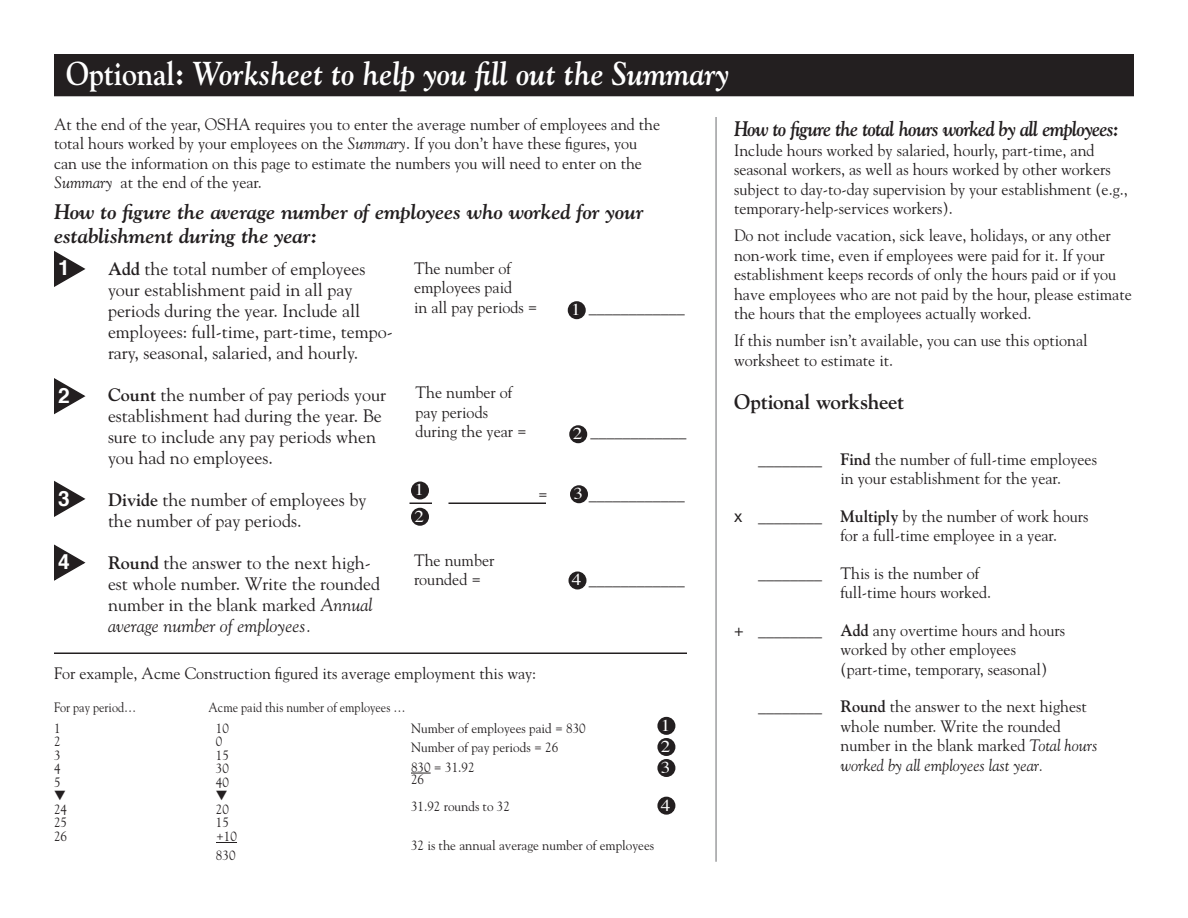
<style>
.page{position:relative;width:1188px;height:918px;background:#fff}
.page>*{position:absolute;margin:0;border:0;box-sizing:border-box;transform-origin:0 0}
.t1{font:italic 700 33px "Goudy";color:#fff;scale:.9 1}
.t2{font:italic 700 21px/24px "Goudy";letter-spacing:-.015em;color:#231f20}
.t3{font:italic 700 21px "Goudy";letter-spacing:-.035em;color:#231f20;scale:.88 1}
.t4{font:700 21px "Goudy";letter-spacing:-.015em;color:#231f20}
.t5{font:700 21px "Helvetica";color:#fff}
.t6{font:18px/21px "Goudy";color:#231f20}
.t7{font:16.5px/19.5px "Goudy";color:#231f20}
.t8{font:16.5px/21px "Times";color:#fff;scale:1.16 1}
.t9{font:16.5px "Helvetica Neue";color:#231f20}
.t10{font:13.5px/19.5px "Goudy";color:#231f20}
.t11{font:13.5px "Goudy";color:#231f20;scale:.9 1}
.s1{font-style:normal}
.s2{font-style:italic}
.s3{font-weight:700}
.s4{font-family:"Times";color:#fff}
</style>
<div class="page">
<svg style="left:54px;top:544px;width:32px;height:37px"></svg>
<svg style="left:54px;top:480px;width:32px;height:37px"></svg>
<svg style="left:54px;top:378px;width:32px;height:37px"></svg>
<svg style="left:54px;top:251px;width:32px;height:36px"></svg>
<div style="left:55px;top:55px;width:1078px;height:41px;background:#231f20"></div>
<div style="left:54px;top:54px;width:1080px;height:42px;border:2px solid #231f20"></div>
<hr style="left:410px;top:502px;width:22px;height:2px;background:#231f20">
<hr style="left:448px;top:502px;width:98px;height:2px;background:#231f20">
<hr style="left:54px;top:652px;width:633px;height:2px;background:#231f20">
<svg style="left:216px;top:842px;width:21px;height:1px"></svg>
<svg style="left:411px;top:773px;width:20px;height:1px"></svg>
<div style="left:570px;top:485px;width:18px;height:18px;background:#231f20;border-radius:50%"></div>
<div style="left:411px;top:508px;width:18px;height:18px;background:#231f20;border-radius:50%"></div>
<div style="left:568px;top:301px;width:18px;height:18px;background:#231f20;border-radius:50%"></div>
<div style="left:568px;top:572px;width:18px;height:18px;background:#231f20;border-radius:50%"></div>
<div style="left:657px;top:717px;width:18px;height:18px;background:#231f20;border-radius:50%"></div>
<div style="left:411px;top:482px;width:18px;height:18px;background:#231f20;border-radius:50%"></div>
<div style="left:569px;top:425px;width:18px;height:18px;background:#231f20;border-radius:50%"></div>
<div style="left:657px;top:738px;width:18px;height:18px;background:#231f20;border-radius:50%"></div>
<div style="left:657px;top:759px;width:18px;height:18px;background:#231f20;border-radius:50%"></div>
<div style="left:657px;top:797px;width:18px;height:18px;background:#231f20;border-radius:50%"></div>
<hr style="left:716px;top:117px;width:1px;height:745px;background:#6c6d70">
<h1 class="t1" style="left:66px;top:53px;width:739px"><span class="s1">Optional:</span> Worksheet to help you fill out the Summary</h1>
<p class="t7" style="left:54px;top:114px;width:608px">At the end of the year, OSHA requires you to enter the average number of employees and the total hours worked by your employees on the <span class="s2">Summary</span>. If you don’t have these figures, you can use the information on this page to estimate the numbers you will need to enter on the <span class="s2">Summary</span> at the end of the year.</p>
<p class="t2" style="left:54px;top:199px;width:591px">How to figure the average number of employees who worked for your establishment during the year:</p>
<p class="t5" style="left:58px;top:251px;width:13px">1</p>
<p class="t6" style="left:108px;top:258px;width:286px"><span class="s3">Add</span> the total number of employees your establishment paid in all pay periods during the year. Include all employees: full-time, part-time, tempo&shy;rary, seasonal, salaried, and hourly.</p>
<p class="t5" style="left:58px;top:378px;width:13px">2</p>
<p class="t6" style="left:108px;top:384px;width:280px"><span class="s3">Count</span> the number of pay periods your establishment had during the year. Be sure to include any pay periods when you had no employees.</p>
<p class="t5" style="left:58px;top:482px;width:13px">3</p>
<p class="t6" style="left:108px;top:489px;width:260px"><span class="s3">Divide</span> the number of employees by the number of pay periods.</p>
<p class="t5" style="left:58px;top:545px;width:13px">4</p>
<p class="t6" style="left:108px;top:552px;width:274px"><span class="s3">Round</span> the answer to the next high&shy;est whole number. Write the rounded number in the blank marked <span class="s2">Annual average number of employees.</span></p>
<p class="t3" style="left:734px;top:116px;width:439px">How to figure the total hours worked by all employees:</p>
<p class="t7" style="left:734px;top:140px;width:395px">Include hours worked by salaried, hourly, part-time, and seasonal workers, as well as hours worked by other workers subject to day-to-day supervision by your establishment (e.g., temporary-help-services workers).</p>
<p class="t7" style="left:734px;top:225px;width:399px">Do not include vacation, sick leave, holidays, or any other non-work time, even if employees were paid for it. If your establishment keeps records of only the hours paid or if you have employees who are not paid by the hour, please estimate the hours that the employees actually worked.</p>
<p class="t7" style="left:734px;top:330px;width:355px">If this number isn’t available, you can use this optional worksheet to estimate it.</p>
<p class="t4" style="left:734px;top:389px;width:172px">Optional worksheet</p>
<p class="t7" style="left:841px;top:449px;width:258px"><span class="s3">Find</span> the number of full-time employees in your establishment for the year.</p>
<p class="t9" style="left:734px;top:504px;width:10px">x</p>
<p class="t7" style="left:841px;top:506px;width:250px"><span class="s3">Multiply</span> by the number of work hours for a full-time employee in a year.</p>
<p class="t7" style="left:841px;top:563px;width:152px">This is the number of full-time hours worked.</p>
<p class="t9" style="left:734px;top:618px;width:11px">+</p>
<p class="t7" style="left:841px;top:620px;width:226px"><span class="s3">Add</span> any overtime hours and hours worked by other employees (part-time, temporary, seasonal)</p>
<p class="t7" style="left:841px;top:696px;width:258px"><span class="s3">Round</span> the answer to the next highest whole number. Write the rounded number in the blank marked <span class="s2">Total hours worked by all employees last year.</span></p>
<p class="t7" style="left:414px;top:258px;width:125px">The number of employees paid<br>in all pay periods =</p>
<p class="t8" style="left:571px;top:298px;width:10px">1</p>
<p class="t7" style="left:589px;top:297px;width:98px">____________</p>
<p class="t7" style="left:416px;top:383px;width:113px">The number of pay periods during the year =</p>
<p class="t8" style="left:573px;top:422px;width:10px">2</p>
<p class="t7" style="left:590px;top:422px;width:98px">____________</p>
<p class="t8" style="left:414px;top:478px;width:10px">1</p>
<p class="t7" style="left:538px;top:485px;width:11px">=</p>
<p class="t7" style="left:573px;top:485px;width:113px"><span class="s4">3</span> ____________</p>
<p class="t8" style="left:414px;top:504px;width:10px">2</p>
<p class="t7" style="left:414px;top:550px;width:82px">The number rounded =</p>
<p class="t7" style="left:572px;top:569px;width:114px"><span class="s4">4</span> ____________</p>
<p class="t7" style="left:54px;top:663px;width:484px">For example, Acme Construction figured its average employment this way:</p>
<p class="t11" style="left:54px;top:699px;width:93px">For pay period…</p>
<p class="t11" style="left:208px;top:699px;width:220px">Acme paid this number of employees …</p>
<p class="t10" style="left:54px;top:718px;width:8px">1</p>
<p class="t10" style="left:216px;top:718px;width:15px">10</p>
<p class="t10" style="left:54px;top:732px;width:8px">2</p>
<p class="t10" style="left:216px;top:732px;width:8px">0</p>
<p class="t10" style="left:54px;top:745px;width:8px">3</p>
<p class="t10" style="left:216px;top:745px;width:15px">15</p>
<p class="t10" style="left:54px;top:759px;width:8px">4</p>
<p class="t10" style="left:216px;top:759px;width:15px">30</p>
<p class="t10" style="left:54px;top:772px;width:8px">5</p>
<p class="t10" style="left:216px;top:772px;width:15px">40</p>
<p class="t10" style="left:54px;top:799px;width:15px">24</p>
<p class="t10" style="left:216px;top:799px;width:15px">20</p>
<p class="t10" style="left:54px;top:813px;width:15px">25</p>
<p class="t10" style="left:216px;top:813px;width:15px">15</p>
<p class="t10" style="left:54px;top:826px;width:15px">26</p>
<p class="t10" style="left:216px;top:826px;width:23px">+10<br>830</p>
<p class="t8" style="left:661px;top:713px;width:10px">1</p>
<p class="t10" style="left:411px;top:718px;width:176px">Number of employees paid = 830<br>Number of pay periods = 26<br>830 = 31.92</p>
<p class="t10" style="left:411px;top:765px;width:100px;line-height:27px">26<br>31.92 rounds to 32</p>
<p class="t10" style="left:411px;top:835px;width:245px">32 is the annual average number of employees</p>
<p class="t8" style="left:661px;top:734px;width:10px">2<br>3</p>
<p class="t8" style="left:661px;top:793px;width:10px">4</p>
</div>
